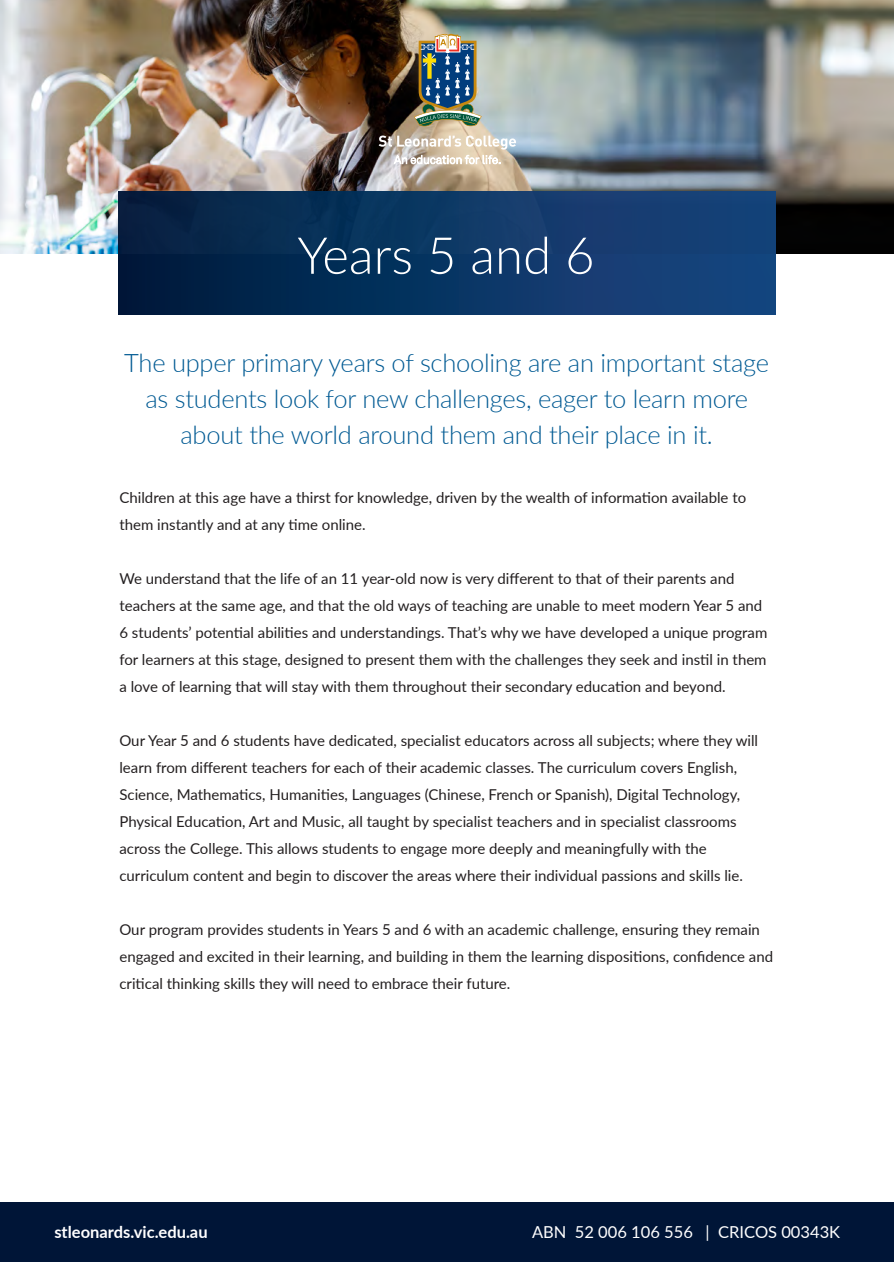
<style>
.page{position:relative;width:894px;height:1262px;background:#fff}
.page>*{position:absolute;margin:0;border:0;box-sizing:border-box;transform-origin:0 0}
.Heading{font:300 51px "Lato";color:#fff}
.t1{font:300 25.5px/36px "Lato";letter-spacing:-.01em;color:#005a93;text-align:center}
.t2{font:16.5px "Lato";color:#fff}
.Body{font:700 16.5px "Lato";color:#fff}
.t3{font:15px/27px "Lato";color:#231f20}
</style>
<div class="page">
<img style="left:0;top:0;width:893px;height:253px">
<div style="left:0;top:1201px;width:893px;height:60px;background:#001537"></div>
<img style="left:414px;top:34px;width:67px;height:94px">
<svg style="left:378px;top:135px;width:138px;height:29px"></svg>
<div style="left:118px;top:191px;width:657px;height:124px;background:linear-gradient(to right,#001f3f,#194882)"></div>
<p class="Heading" style="left:297px;top:220px;width:299px">Years 5 and 6</p>
<p class="t1" style="left:124px;top:343px;width:646px">The upper primary years of schooling are an important stage as students look for new challenges, eager to learn more about the world around them and their place in it.</p>
<p class="t3" style="left:119px;top:483px;width:628px">Children at this age have a thirst for knowledge, driven by the wealth of information available to them instantly and at any time online.</p>
<p class="t3" style="left:119px;top:564px;width:649px">We understand that the life of an 11 year-old now is very different to that of their parents and teachers at the same age, and that the old ways of teaching are unable to meet modern Year 5 and 6 students’ potential abilities and understandings. That’s why we have developed a unique program for learners at this stage, designed to present them with the challenges they seek and instil in them a love of learning that will stay with them throughout their secondary education and beyond.</p>
<p class="t3" style="left:119px;top:726px;width:640px">Our Year 5 and 6 students have dedicated, specialist educators across all subjects; where they will learn from different teachers for each of their academic classes. The curriculum covers English, Science, Mathematics, Humanities, Languages (Chinese, French or Spanish), Digital Technology, Physical Education, Art and Music, all taught by specialist teachers and in specialist classrooms across the College. This allows students to engage more deeply and meaningfully with the curriculum content and begin to discover the areas where their individual passions and skills lie.</p>
<p class="t3" style="left:119px;top:915px;width:655px">Our program provides students in Years 5 and 6 with an academic challenge, ensuring they remain engaged and excited in their learning, and building in them the learning dispositions, confidence and critical thinking skills they will need to embrace their future.</p>
<p class="Body" style="left:54px;top:1220px;width:155px">stleonards.vic.edu.au</p>
<h3 class="t2" style="left:532px;top:1220px;width:309px">ABN 52 006 106 556 | CRICOS 00343K</h3>
</div>
